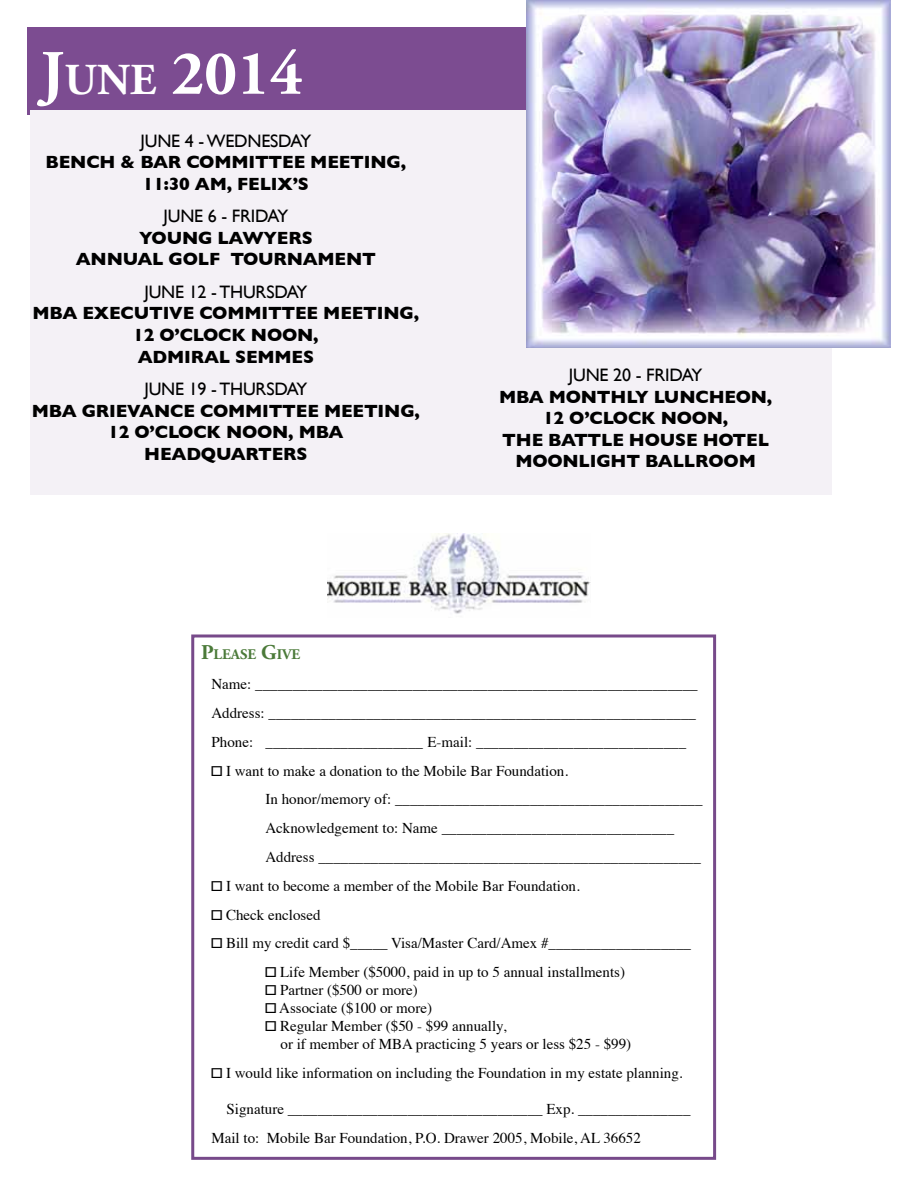
<style>
.page{position:relative;width:918px;height:1188px;background:#fff}
.page>*{position:absolute;margin:0;border:0;box-sizing:border-box;transform-origin:0 0}
.t1{font:700 63px "Adobe Garamond Pro";color:#fff}
.t2{font:700 18px/21.6px "Gill Sans";letter-spacing:-.01em;color:#000;text-align:center}
.t3{font:18px "Gill Sans";letter-spacing:-.01em;color:#000}
.t4{font:15px/28.8px "Times";color:#000}
.t5{font:700 14.7px "Adobe Garamond Pro";color:#4b7a39}
.s1{font-size:44.1px}
.s2{font-size:21px}
</style>
<div class="page">
<div style="left:27px;top:27px;width:864px;height:88px;background:#7c4c91"></div>
<div style="left:30px;top:110px;width:802px;height:385px;background:#f4f1f6"></div>
<img style="left:526px;top:0;width:365px;height:348px">
<img style="left:327px;top:533px;width:264px;height:81px">
<div style="left:191px;top:634px;width:525px;height:526px;border:3px solid #774a8a"></div>
<h1 class="t1" style="left:40px;top:37px;width:264px">J<span class="s1">UNE</span> 2014</h1>
<p class="t3" style="left:141px;top:130px;width:172px">JUNE 4 - WEDNESDAY</p>
<p class="t2" style="left:46px;top:151px;width:362px">BENCH &amp; BAR COMM ITTEE MEETING,<br>11:30 AM, FELIX’S</p>
<p class="t3" style="left:163px;top:206px;width:126px">JUNE 6 - FRIDAY</p>
<p class="t2" style="left:76px;top:227px;width:238px;text-align:left;text-indent:63px">YOUNG LAWYERS<br>ANNUAL GOLF</p>
<p class="t2" style="left:230px;top:248px;width:147px">TOURNAM ENT</p>
<p class="t3" style="left:144px;top:281px;width:98px">JUNE 12 - THURS</p>
<p class="t3" style="left:274px;top:281px;width:35px">DAY</p>
<p class="t2" style="left:133px;top:302px;width:288px;text-align:left;text-indent:-101px">MBA EXECUTIVE COMM ITTEE MEETING,<br>12 O’CLOCK NOON,<br>ADM</p>
<p class="t2" style="left:184px;top:346px;width:131px">IRAL SEMM ES</p>
<p class="t3" style="left:144px;top:378px;width:98px">JUNE 19 - THURS</p>
<p class="t3" style="left:274px;top:378px;width:35px">DAY</p>
<p class="t2" style="left:32px;top:400px;width:390px">MBA GRIEVANCE COMM ITTEE MEETING,<br>12 O’CLOCK NOON, MBA<br>HEADQUARTERS</p>
<p class="t3" style="left:569px;top:364px;width:135px">JUNE 20 - FRIDAY</p>
<p class="t2" style="left:499px;top:386px;width:125px">MBA MONTHLY</p>
<p class="t2" style="left:654px;top:386px;width:120px">LUNCH EON,</p>
<p class="t2" style="left:543px;top:407px;width:187px">12 O’CLOCK NOON,</p>
<p class="t2" style="left:502px;top:429px;width:266px">TH E BATTLE HOUSE HOTEL</p>
<p class="t2" style="left:515px;top:450px;width:170px">MOONLIGHT BALLR</p>
<p class="t2" style="left:708px;top:450px;width:46px">OOM</p>
<p class="t5" style="left:201px;top:646px;width:101px"><span class="s2">P</span>LEASE <span class="s2">G</span>IVE</p>
<p class="t4" style="left:212px;top:668px;width:488px">Name: ___________________________________________________________ Address: _________________________________________________________ Phone: _____________________ E-mail: ____________________________ ⁭ I want to make a donation to the Mobile Bar Foundation.</p>
<p class="t4" style="left:266px;top:784px;width:439px">In honor/memory of: _________________________________________</p>
<p class="t4" style="left:266px;top:812px;width:410px">Acknowledgement to: Name _______________________________</p>
<p class="t4" style="left:266px;top:841px;width:437px">Address ___________________________________________________</p>
<p class="t4" style="left:212px;top:870px;width:370px">⁭ I want to become a member of the Mobile Bar Foundation.</p>
<p class="t4" style="left:212px;top:899px;width:111px">⁭ Check enclosed</p>
<p class="t4" style="left:212px;top:928px;width:481px">⁭ Bill my credit card $_____ Visa/Master Card/Amex #___________________</p>
<p class="t4" style="left:266px;top:956px;width:361px">⁭ Life Member ($5000, paid in up to 5 annual installments)</p>
<p class="t4" style="left:266px;top:974px;width:154px">⁭ Partner ($500 or more)</p>
<p class="t4" style="left:266px;top:992px;width:168px">⁭ Associate ($100 or more)</p>
<p class="t4" style="left:266px;top:1010px;width:243px">⁭ Regular Member ($50 - $99 annually,</p>
<p class="t4" style="left:280px;top:1028px;width:352px">or if member of MBA practicing 5 years or less $25 - $99)</p>
<p class="t4" style="left:212px;top:1057px;width:473px">⁭ I would like information on including the Foundation in my estate planning.</p>
<p class="t4" style="left:212px;top:1093px;width:481px;text-indent:15px">Signature __________________________________ Exp. _______________<br>Mail to: Mobile Bar Foundation, P.O. Drawer 2005, Mobile, AL 36652</p>
</div>
